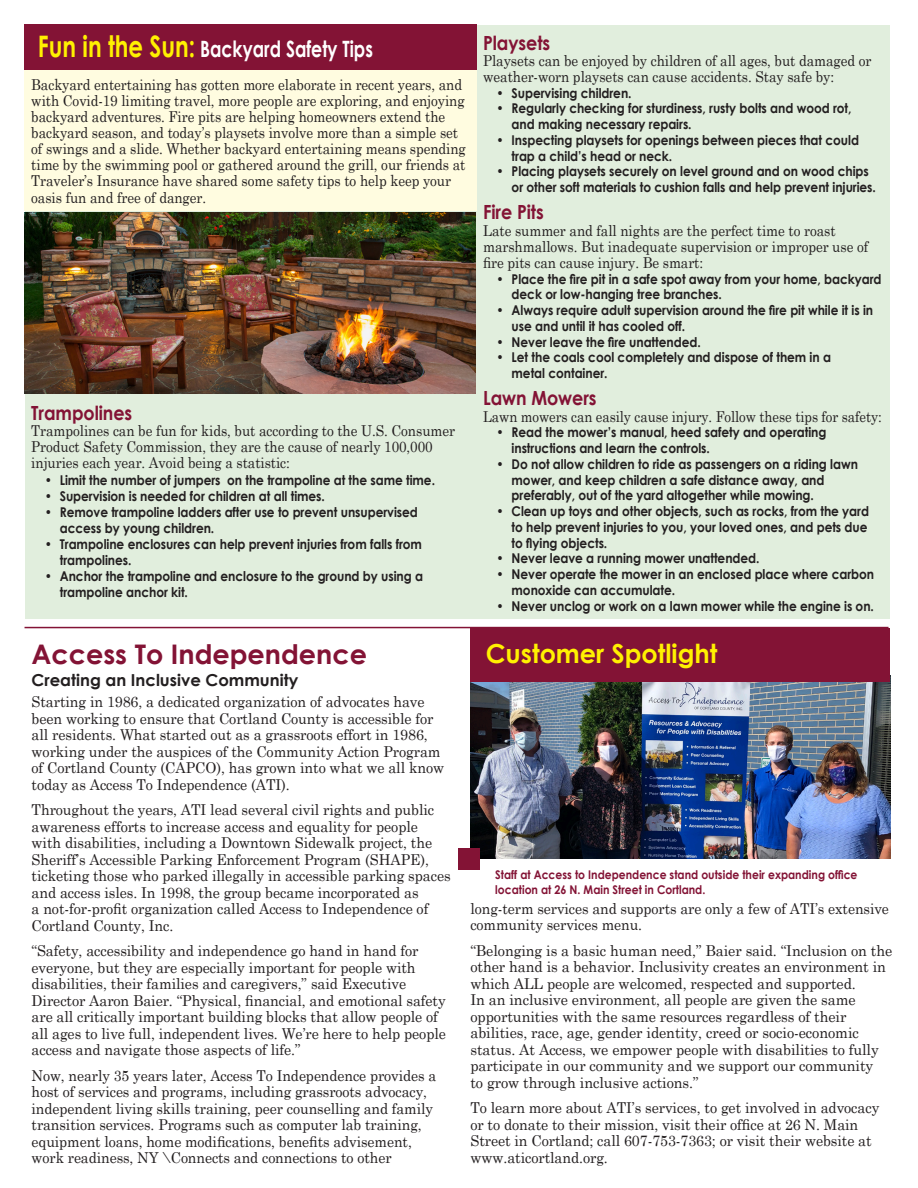
<style>
.page{position:relative;width:918px;height:1188px;background:#fff}
.page>*{position:absolute;margin:0;border:0;box-sizing:border-box;transform-origin:0 0}
.t1{font:700 27px "Century Gothic";color:#831335}
.t2{font:700 26.25px "Century Gothic";color:#fff101}
.t3{font:700 22.5px "Century Gothic";color:#fff;scale:.77 1}
.t4{font:700 19.5px "Century Gothic";letter-spacing:-.005em;color:#831335;scale:.9 1}
.t5{font:700 16.5px "Century Gothic";color:#231f20}
.t6{font:15px/16.5px "Century Schoolbook";letter-spacing:-.005em;color:#231f20;scale:.95 1}
.t7{font:15px/16.2px "Century Schoolbook";letter-spacing:-.005em;color:#231f20;scale:.9 1}
.t8{font:15px/16.5px "Century Schoolbook";letter-spacing:-.005em;color:#231f20;scale:.96 1}
.t9{font:15px/16.5px "Century Schoolbook";letter-spacing:-.005em;color:#231f20;scale:.94 1}
.t10{font:15px "Century Schoolbook";letter-spacing:-.005em;color:#231f20;scale:.88 1}
.t11{font:700 13.5px "Century Gothic";letter-spacing:-.005em;color:#231f20;scale:.9 1}
.t12{font:700 12px/15px "Century Gothic";color:#831335;scale:.9 1}
.s1{font-size:29.7px;color:#fff101}
</style>
<div class="page">
<div style="left:25px;top:25px;width:864px;height:594px;background:#e1eedd"></div>
<div style="left:24px;top:25px;width:453px;height:186px;background:#fffce0"></div>
<div style="left:25px;top:25px;width:452px;height:45px;background:#831335"></div>
<img style="left:470px;top:682px;width:420px;height:177px">
<hr style="left:25px;top:627px;width:864px;height:1px;background:#831335">
<div style="left:470px;top:628px;width:420px;height:54px;background:#831335"></div>
<div style="left:458px;top:848px;width:22px;height:22px;background:#831335"></div>
<img style="left:25px;top:212px;width:451px;height:182px">
<p class="t3" style="left:38px;top:35px;width:437px"><span class="s1">Fun in the Sun:</span> Backyard Safety Tips</p>
<p class="t7" style="left:31px;top:75px;width:484px">Backyard entertaining has gotten more elaborate in recent years, and with Covid-19 limiting travel, more people are exploring, and enjoying backyard adventures. Fire pits are helping homeowners extend the backyard season, and today’s playsets involve more than a simple set of swings and a slide. Whether backyard entertaining means spending time by the swimming pool or gathered around the grill, our friends at Traveler’s Insurance have shared some safety tips to help keep your oasis fun and free of danger.</p>
<p class="t4" style="left:31px;top:401px;width:114px">Trampolines</p>
<p class="t7" style="left:31px;top:421px;width:472px">Trampolines can be fun for kids, but according to the U.S. Consumer<br>Product Safety Commission, they are the cause of nearly 100,000</p>
<p class="t7" style="left:31px;top:454px;width:289px">injuries each year. Avoid being a statistic:</p>
<p class="t11" style="left:45px;top:471px;width:435px">• Limit the number of jumpers on the trampoline at the same time.</p>
<p class="t11" style="left:45px;top:487px;width:313px">• Supervision is needed for children at all times.</p>
<p class="t11" style="left:45px;top:503px;width:416px">• Remove trampoline ladders after use to prevent unsupervised</p>
<p class="t11" style="left:60px;top:520px;width:173px">access by young children.</p>
<p class="t11" style="left:45px;top:536px;width:421px">• Trampoline enclosures can help prevent injuries from falls from</p>
<p class="t11" style="left:60px;top:552px;width:81px">trampolines.</p>
<p class="t11" style="left:45px;top:568px;width:422px">• Anchor the trampoline and enclosure to the ground by using a</p>
<p class="t11" style="left:60px;top:584px;width:144px">trampoline anchor kit.</p>
<p class="t1" style="left:32px;top:637px;width:337px">Access To Independence</p>
<p class="t5" style="left:32px;top:670px;width:268px">Creating an Inclusive Community</p>
<p class="t4" style="left:483px;top:30px;width:76px">Playsets</p>
<p class="t7" style="left:483px;top:51px;width:433px">Playsets can be enjoyed by children of all ages, but damaged or weather-worn playsets can cause accidents. Stay safe by:</p>
<p class="t11" style="left:497px;top:84px;width:152px">• Supervising children.</p>
<p class="t11" style="left:497px;top:100px;width:396px">• Regularly checking for sturdiness, rusty bolts and wood rot,</p>
<p class="t11" style="left:512px;top:116px;width:202px">and making necessary repairs.</p>
<p class="t11" style="left:497px;top:131px;width:404px">• Inspecting playsets for openings between pieces that could</p>
<p class="t11" style="left:512px;top:147px;width:180px">trap a child’s head or neck.</p>
<p class="t11" style="left:497px;top:163px;width:415px">• Placing playsets securely on level ground and on wood chips</p>
<p class="t11" style="left:512px;top:179px;width:406px">or other soft materials to cushion falls and help prevent injuries.</p>
<p class="t4" style="left:483px;top:200px;width:69px">Fire Pits</p>
<p class="t7" style="left:483px;top:221px;width:429px">Late summer and fall nights are the perfect time to roast marshmallows. But inadequate supervision or improper use of fire pits can cause injury. Be smart:</p>
<p class="t11" style="left:497px;top:270px;width:429px">• Place the fire pit in a safe spot away from your home, backyard</p>
<p class="t11" style="left:512px;top:286px;width:235px">deck or low-hanging tree branches.</p>
<p class="t11" style="left:497px;top:302px;width:420px">• Always require adult supervision around the fire pit while it is in</p>
<p class="t11" style="left:512px;top:317px;width:194px">use and until it has cooled off.</p>
<p class="t11" style="left:497px;top:333px;width:228px">• Never leave the fire unattended.</p>
<p class="t11" style="left:497px;top:349px;width:373px">• Let the coals cool completely and dispose of them in a</p>
<p class="t11" style="left:512px;top:365px;width:108px">metal container.</p>
<p class="t4" style="left:483px;top:386px;width:128px">Lawn Mowers</p>
<p class="t10" style="left:483px;top:404px;width:455px">Lawn mowers can easily cause injury. Follow these tips for safety:</p>
<p class="t11" style="left:497px;top:424px;width:368px">• Read the mower’s manual, heed safety and operating</p>
<p class="t11" style="left:512px;top:440px;width:222px">instructions and learn the controls.</p>
<p class="t11" style="left:497px;top:455px;width:403px">• Do not allow children to ride as passengers on a riding lawn</p>
<p class="t11" style="left:512px;top:471px;width:349px">mower, and keep children a safe distance away, and</p>
<p class="t11" style="left:512px;top:487px;width:337px">preferably, out of the yard altogether while mowing.</p>
<p class="t11" style="left:497px;top:503px;width:415px">• Clean up toys and other objects, such as rocks, from the yard</p>
<p class="t11" style="left:512px;top:518px;width:397px">to help prevent injuries to you, your loved ones, and pets due</p>
<p class="t11" style="left:512px;top:534px;width:108px">to flying objects.</p>
<p class="t11" style="left:497px;top:550px;width:294px">• Never leave a running mower unattended.</p>
<p class="t11" style="left:497px;top:566px;width:421px">• Never operate the mower in an enclosed place where carbon</p>
<p class="t11" style="left:512px;top:581px;width:183px">monoxide can accumulate.</p>
<p class="t11" style="left:497px;top:598px;width:421px">• Never unclog or work on a lawn mower while the engine is on.</p>
<p class="t2" style="left:486px;top:637px;width:233px">Customer Spotlight</p>
<p class="t6" style="left:32px;top:692px;width:436px">Starting in 1986, a dedicated organization of advocates have been working to ensure that Cortland County is accessible for all residents. What started out as a grassroots effort in 1986, working under the auspices of the Community Action Program of Cortland County (CAPCO), has grown into what we all know today as Access To Independence (ATI).</p>
<p class="t6" style="left:32px;top:800px;width:443px">Throughout the years, ATI lead several civil rights and public awareness efforts to increase access and equality for people with disabilities, including a Downtown Sidewalk project, the Sheriff’s Accessible Parking Enforcement Program (SHAPE), ticketing those who parked illegally in accessible parking spaces and access isles. In 1998, the group became incorporated as<br>a not-for-profit organization called Access to Independence of Cortland County, Inc.</p>
<p class="t6" style="left:32px;top:941px;width:409px">“Safety, accessibility and independence go hand in hand for</p>
<p class="t6" style="left:32px;top:958px;width:406px">everyone, but they are especially important for people with</p>
<p class="t6" style="left:32px;top:974px;width:396px">disabilities, their families and caregivers,” said Executive</p>
<p class="t6" style="left:32px;top:991px;width:437px">Director Aaron Baier. “Physical, financial, and emotional safety</p>
<p class="t6" style="left:32px;top:1007px;width:429px">are all critically important building blocks that allow people of</p>
<p class="t6" style="left:32px;top:1024px;width:438px">all ages to live full, independent lives. We’re here to help people</p>
<p class="t6" style="left:32px;top:1040px;width:285px">access and navigate those aspects of life.”</p>
<p class="t9" style="left:32px;top:1066px;width:432px">Now, nearly 35 years later, Access To Independence provides a host of services and programs, including grassroots advocacy, independent living skills training, peer counselling and family transition services. Programs such as computer lab training, equipment loans, home modifications, benefits advisement,</p>
<p class="t9" style="left:32px;top:1148px;width:384px">work readiness, NY \Connects and connections to other</p>
<p class="t12" style="left:495px;top:867px;width:404px">Staff at Access to Independence stand outside their expanding office location at 26 N. Main Street in Cortland.</p>
<p class="t9" style="left:470px;top:899px;width:447px">long-term services and supports are only a few of ATI’s extensive community services menu.</p>
<p class="t8" style="left:470px;top:941px;width:441px">“Belonging is a basic human need,” Baier said. “Inclusion on the other hand is a behavior. Inclusivity creates an environment in which ALL people are welcomed, respected and supported.</p>
<p class="t8" style="left:470px;top:990px;width:403px">In an inclusive environment, all people are given the same</p>
<p class="t8" style="left:470px;top:1007px;width:393px">opportunities with the same resources regardless of their</p>
<p class="t8" style="left:470px;top:1023px;width:427px">abilities, race, age, gender identity, creed or socio-economic status. At Access, we empower people with disabilities to fully participate in our community and we support our community</p>
<p class="t8" style="left:470px;top:1073px;width:239px">to grow through inclusive actions.”</p>
<p class="t6" style="left:470px;top:1098px;width:432px">To learn more about ATI’s services, to get involved in advocacy or to donate to their mission, visit their office at 26 N. Main Street in Cortland; call 607-753-7363; or visit their website at www.aticortland.org.</p>
</div>
